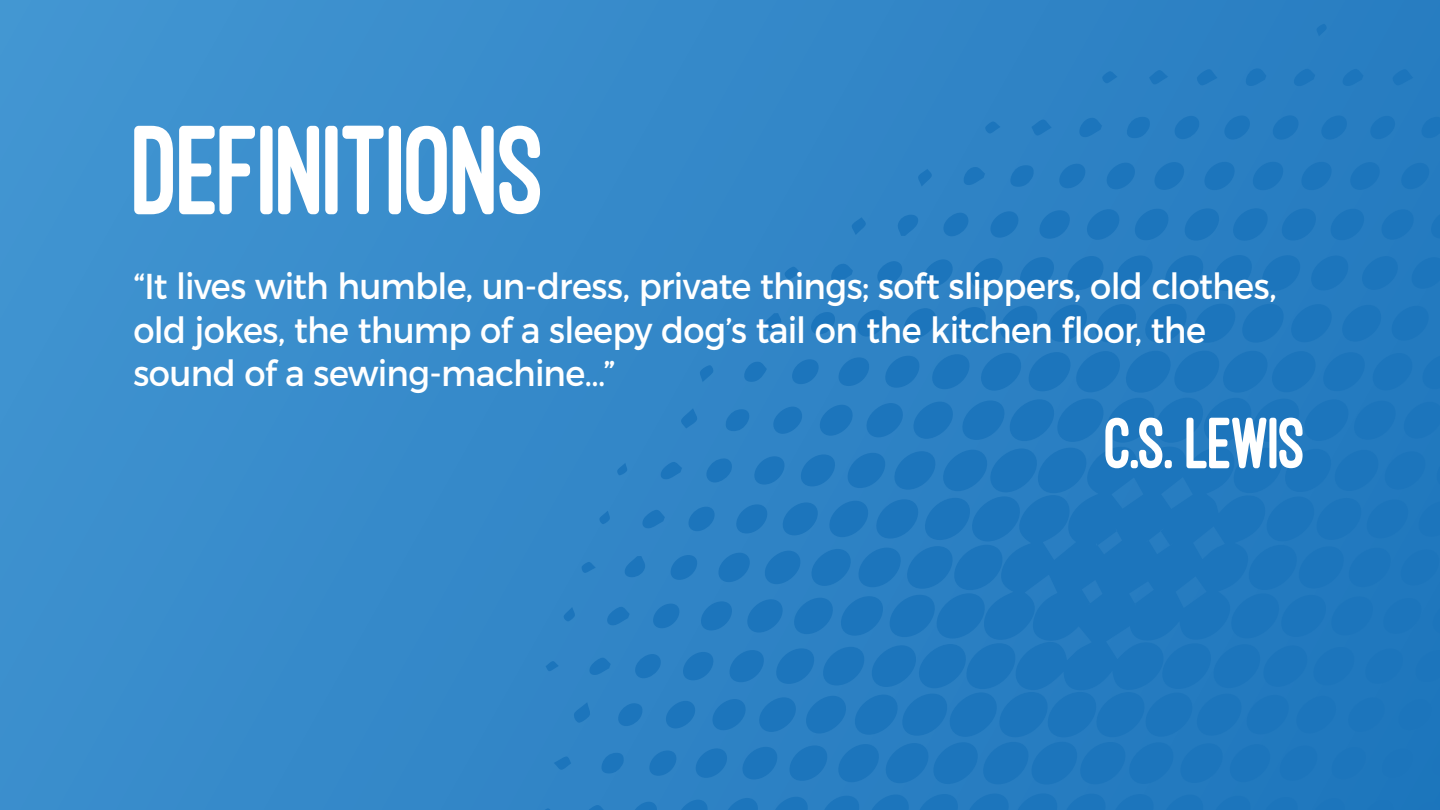
<style>
.page{position:relative;width:1440px;height:810px;background:#fff}
.page>*{position:absolute;margin:0;border:0;box-sizing:border-box;transform-origin:0 0}
.t1{font:800 131.25px "Ostrich Sans";letter-spacing:-.025em;color:#fff;scale:.94 1}
.t2{font:800 75px "Ostrich Sans";letter-spacing:-.025em;color:#fff;scale:.94 1}
.t3{font:36px/43.2px "Montserrat";letter-spacing:-.02em;color:#fff;scale:.94 1}
</style>
<div class="page">
<div style="left:0;top:0;width:1440px;height:810px;background:linear-gradient(to right,#3f92cf,#277cc0)"></div>
<svg style="left:1113px;top:255px;width:42px;height:36px;background:#2178be"></svg>
<svg style="left:1163px;top:255px;width:91px;height:36px;background:#2078be"></svg>
<svg style="left:1260px;top:255px;width:43px;height:36px;background:#2077bd"></svg>
<svg style="left:819px;top:793px;width:434px;height:17px;background:#2078be"></svg>
<svg style="left:998px;top:304px;width:336px;height:39px;background:#2178be"></svg>
<svg style="left:1340px;top:305px;width:91px;height:37px;background:#1f77bd"></svg>
<svg style="left:1309px;top:255px;width:42px;height:36px;background:#1f77bd"></svg>
<svg style="left:1065px;top:256px;width:41px;height:34px"></svg>
<svg style="left:1360px;top:256px;width:40px;height:34px"></svg>
<svg style="left:770px;top:797px;width:40px;height:13px"></svg>
<svg style="left:949px;top:307px;width:39px;height:33px"></svg>
<svg style="left:1231px;top:208px;width:39px;height:33px"></svg>
<svg style="left:1439px;top:307px;width:1px;height:32px"></svg>
<svg style="left:1182px;top:208px;width:39px;height:33px"></svg>
<svg style="left:1261px;top:797px;width:39px;height:13px"></svg>
<svg style="left:1280px;top:208px;width:38px;height:33px"></svg>
<svg style="left:1018px;top:257px;width:38px;height:32px"></svg>
<svg style="left:1409px;top:257px;width:31px;height:32px"></svg>
<svg style="left:1328px;top:209px;width:38px;height:31px"></svg>
<svg style="left:1133px;top:208px;width:38px;height:33px"></svg>
<svg style="left:1085px;top:209px;width:37px;height:31px"></svg>
<svg style="left:723px;top:798px;width:37px;height:12px"></svg>
<svg style="left:1310px;top:798px;width:37px;height:12px"></svg>
<svg style="left:902px;top:308px;width:36px;height:30px"></svg>
<svg style="left:1380px;top:209px;width:36px;height:31px"></svg>
<svg style="left:969px;top:258px;width:36px;height:30px"></svg>
<svg style="left:1037px;top:210px;width:35px;height:29px"></svg>
<svg style="left:1251px;top:162px;width:34px;height:28px"></svg>
<svg style="left:1348px;top:162px;width:34px;height:28px"></svg>
<svg style="left:1299px;top:162px;width:35px;height:28px"></svg>
<svg style="left:1203px;top:162px;width:34px;height:28px"></svg>
<svg style="left:1153px;top:162px;width:33px;height:28px"></svg>
<svg style="left:1429px;top:210px;width:11px;height:29px"></svg>
<svg style="left:677px;top:799px;width:32px;height:11px"></svg>
<svg style="left:922px;top:259px;width:33px;height:28px"></svg>
<svg style="left:855px;top:310px;width:32px;height:27px"></svg>
<svg style="left:1105px;top:163px;width:32px;height:27px"></svg>
<svg style="left:1363px;top:800px;width:32px;height:10px"></svg>
<svg style="left:1400px;top:163px;width:31px;height:26px"></svg>
<svg style="left:989px;top:211px;width:31px;height:27px"></svg>
<svg style="left:1271px;top:115px;width:29px;height:25px"></svg>
<svg style="left:1058px;top:163px;width:29px;height:26px"></svg>
<svg style="left:631px;top:802px;width:27px;height:8px"></svg>
<svg style="left:1223px;top:115px;width:28px;height:25px"></svg>
<svg style="left:1319px;top:115px;width:30px;height:25px"></svg>
<svg style="left:1369px;top:116px;width:28px;height:23px"></svg>
<svg style="left:942px;top:213px;width:28px;height:24px"></svg>
<svg style="left:1173px;top:116px;width:28px;height:23px"></svg>
<svg style="left:875px;top:261px;width:29px;height:24px"></svg>
<svg style="left:809px;top:312px;width:28px;height:23px"></svg>
<svg style="left:1414px;top:802px;width:26px;height:8px"></svg>
<svg style="left:1420px;top:117px;width:20px;height:21px"></svg>
<svg style="left:1125px;top:117px;width:26px;height:21px"></svg>
<svg style="left:1009px;top:165px;width:26px;height:22px"></svg>
<svg style="left:897px;top:215px;width:23px;height:21px"></svg>
<svg style="left:1078px;top:117px;width:24px;height:21px"></svg>
<svg style="left:830px;top:263px;width:23px;height:20px"></svg>
<svg style="left:1244px;top:67px;width:22px;height:20px"></svg>
<svg style="left:1292px;top:69px;width:23px;height:18px"></svg>
<svg style="left:1341px;top:69px;width:22px;height:18px"></svg>
<svg style="left:962px;top:166px;width:23px;height:20px"></svg>
<svg style="left:583px;top:805px;width:22px;height:5px"></svg>
<svg style="left:764px;top:313px;width:18px;height:18px"></svg>
<svg style="left:1392px;top:69px;width:21px;height:17px"></svg>
<svg style="left:1196px;top:69px;width:21px;height:17px"></svg>
<svg style="left:1031px;top:119px;width:21px;height:17px"></svg>
<svg style="left:1149px;top:70px;width:19px;height:15px"></svg>
<svg style="left:784px;top:266px;width:17px;height:13px"></svg>
<svg style="left:917px;top:169px;width:15px;height:17px"></svg>
<svg style="left:851px;top:217px;width:15px;height:18px"></svg>
<svg style="left:1102px;top:71px;width:15px;height:13px"></svg>
<svg style="left:985px;top:121px;width:15px;height:13px"></svg>
<svg style="left:541px;top:808px;width:13px;height:2px"></svg>
<svg style="left:1316px;top:24px;width:11px;height:12px"></svg>
<svg style="left:546px;top:350px;width:894px;height:435px;background:#247bbf"></svg>
<h1 class="t1" style="left:134px;top:101px;width:442px">DEFINITIONS</h1>
<p class="t3" style="left:134px;top:265px;width:1218px">“It lives with humble, un-dress, private things; soft slippers, old clothes, old jokes, the thump of a sleepy dog’s tail on the kitchen floor, the sound of a sewing-machine…”</p>
<h2 class="t2" style="left:1105px;top:403px;width:216px">C.S. LEWIS</h2>
</div>
